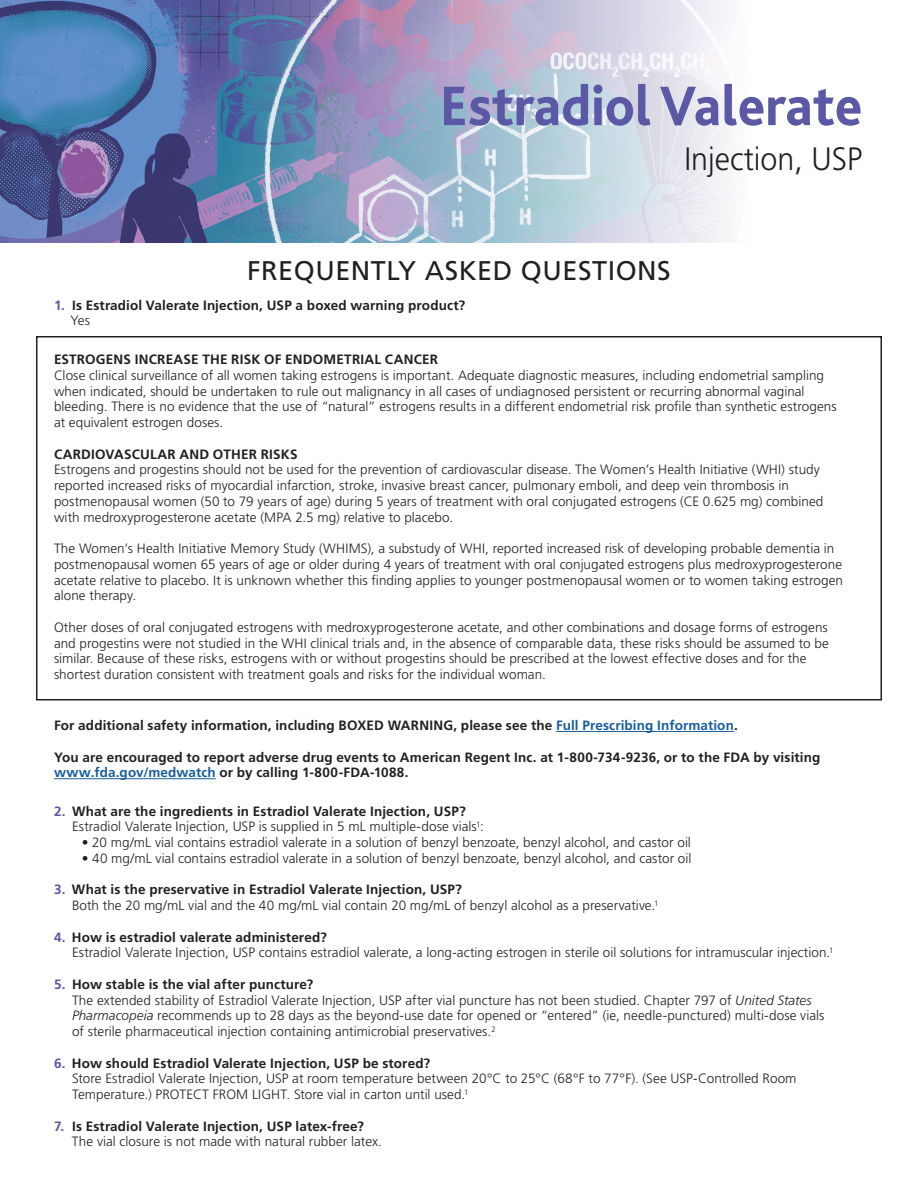
<style>
.page{position:relative;width:918px;height:1188px;background:#fff}
.page>*{position:absolute;margin:0;border:0;box-sizing:border-box;transform-origin:0 0}
.t1{font:800 58.2px "Bliss";color:#5b58a5;scale:.94 1}
.t2{font:300 32.4px "Frutiger LT Pro";color:#231f20;scale:.94 1}
.t3{font:27px "Frutiger LT Pro";letter-spacing:.02em;color:#231f20}
.t4{font:300 13.5px/15.8px "Frutiger LT Pro";letter-spacing:.005em;color:#231f20}
.body_copy{font:700 13.5px/15.8px "Frutiger LT Pro";letter-spacing:.01em;color:#231f20}
.s1{color:#5a57a5}
.s2{color:#175d9e}
.s3{font-style:italic}
</style>
<div class="page">
<img style="left:0;top:0;width:728px;height:243px">
<div style="left:36px;top:336px;width:846px;height:364px;border:2px solid #231f20"></div>
<hr style="left:556px;top:731px;width:178px;height:1px;background:#175d9e">
<hr style="left:54px;top:778px;width:162px;height:1px;background:#175d9e">
<p class="t1" style="left:440px;top:70px;width:451px">EstradiolValerate</p>
<p class="t2" style="left:685px;top:140px;width:191px">Injection, USP</p>
<p class="t3" style="left:247px;top:254px;width:425px">FREQUENTLY ASKED QUESTIONS</p>
<p class="body_copy" style="left:54px;top:297px;width:413px"><span class="s1">1.</span> Is Estradiol Valerate Injection, USP a boxed warning product?</p>
<p class="t4" style="left:70px;top:313px;width:21px">Yes</p>
<p class="body_copy" style="left:54px;top:352px;width:386px">ESTROGENS INCREASE THE RISK OF ENDOMETRIAL CANCER</p>
<p class="t4" style="left:54px;top:367px;width:784px">Close clinical surveillance of all women taking estrogens is important. Adequate diagnostic measures, including endometrial sampling when indicated, should be undertaken to rule out malignancy in all cases of undiagnosed persistent or recurring abnormal vaginal bleeding. There is no evidence that the use of “natural” estrogens results in a different endometrial risk profile than synthetic estrogens at equivalent estrogen doses.</p>
<p class="body_copy" style="left:54px;top:446px;width:245px">CARDIOVASCULAR AND OTHER RISKS</p>
<p class="t4" style="left:54px;top:462px;width:771px">Estrogens and progestins should not be used for the prevention of cardiovascular disease. The Women’s Health Initiative (WHI) study reported increased risks of myocardial infarction, stroke, invasive breast cancer, pulmonary emboli, and deep vein thrombosis in postmenopausal women (50 to 79 years of age) during 5 years of treatment with oral conjugated estrogens (CE 0.625 mg) combined with medroxyprogesterone acetate (MPA 2.5 mg) relative to placebo.</p>
<p class="t4" style="left:54px;top:541px;width:791px">The Women’s Health Initiative Memory Study (WHIMS), a substudy of WHI, reported increased risk of developing probable dementia in postmenopausal women 65 years of age or older during 4 years of treatment with oral conjugated estrogens plus medroxyprogesterone acetate relative to placebo. It is unknown whether this finding applies to younger postmenopausal women or to women taking estrogen alone therapy.</p>
<p class="t4" style="left:54px;top:619px;width:776px">Other doses of oral conjugated estrogens with medroxyprogesterone acetate, and other combinations and dosage forms of estrogens and progestins were not studied in the WHI clinical trials and, in the absence of comparable data, these risks should be assumed to be similar. Because of these risks, estrogens with or without progestins should be prescribed at the lowest effective doses and for the shortest duration consistent with treatment goals and risks for the individual woman.</p>
<p class="body_copy" style="left:54px;top:718px;width:685px">For additional safety information, including BOXED WARNING, please see the <span class="s2">Full Prescribing Information</span>.</p>
<p class="body_copy" style="left:54px;top:749px;width:768px">You are encouraged to report adverse drug events to American Regent Inc. at 1-800-734-9236, or to the FDA by visiting <span class="s2">www.fda.gov/medwatch</span> or by calling 1-800-FDA-1088.</p>
<p class="body_copy" style="left:54px;top:803px;width:413px"><span class="s1">2.</span> What are the ingredients in Estradiol Valerate Injection, USP?</p>
<p class="t4" style="left:72px;top:819px;width:413px">Estradiol Valerate Injection, USP is supplied in 5 mL multiple-dose vials<sup>1</sup>:</p>
<p class="t4" style="left:82px;top:835px;width:611px">• 20 mg/mL vial contains estradiol valerate in a solution of benzyl benzoate, benzyl alcohol, and castor oil</p>
<p class="t4" style="left:82px;top:850px;width:611px">• 40 mg/mL vial contains estradiol valerate in a solution of benzyl benzoate, benzyl alcohol, and castor oil</p>
<p class="body_copy" style="left:54px;top:882px;width:410px"><span class="s1">3.</span> What is the preservative in Estradiol Valerate Injection, USP?</p>
<p class="t4" style="left:72px;top:898px;width:588px">Both the 20 mg/mL vial and the 40 mg/mL vial contain 20 mg/mL of benzyl alcohol as a preservative.<sup>1</sup></p>
<p class="body_copy" style="left:54px;top:929px;width:275px"><span class="s1">4.</span> How is estradiol valerate administered?</p>
<p class="t4" style="left:72px;top:945px;width:763px">Estradiol Valerate Injection, USP contains estradiol valerate, a long-acting estrogen in sterile oil solutions for intramuscular injection.<sup>1</sup></p>
<p class="body_copy" style="left:54px;top:976px;width:261px"><span class="s1">5.</span> How stable is the vial after puncture?</p>
<p class="t4" style="left:72px;top:992px;width:754px">The extended stability of Estradiol Valerate Injection, USP after vial puncture has not been studied. Chapter 797 of <span class="s3">United States<br>Pharmacopeia</span> recommends up to 28 days as the beyond-use date for opened or “entered” (ie, needle-punctured) multi-dose vials of sterile pharmaceutical injection containing antimicrobial preservatives.<sup>2</sup></p>
<p class="body_copy" style="left:54px;top:1055px;width:378px"><span class="s1">6.</span> How should Estradiol Valerate Injection, USP be stored?</p>
<p class="t4" style="left:72px;top:1071px;width:726px">Store Estradiol Valerate Injection, USP at room temperature between 20°C to 25°C (68°F to 77°F). (See USP-Controlled Room<br>Temperature.) PROTECT FROM LIGHT. Store vial in carton until used.<sup>1</sup></p>
<p class="body_copy" style="left:54px;top:1118px;width:311px"><span class="s1">7.</span> Is Estradiol Valerate Injection, USP latex-free?</p>
<p class="t4" style="left:72px;top:1134px;width:312px">The vial closure is not made with natural rubber latex.</p>
</div>
